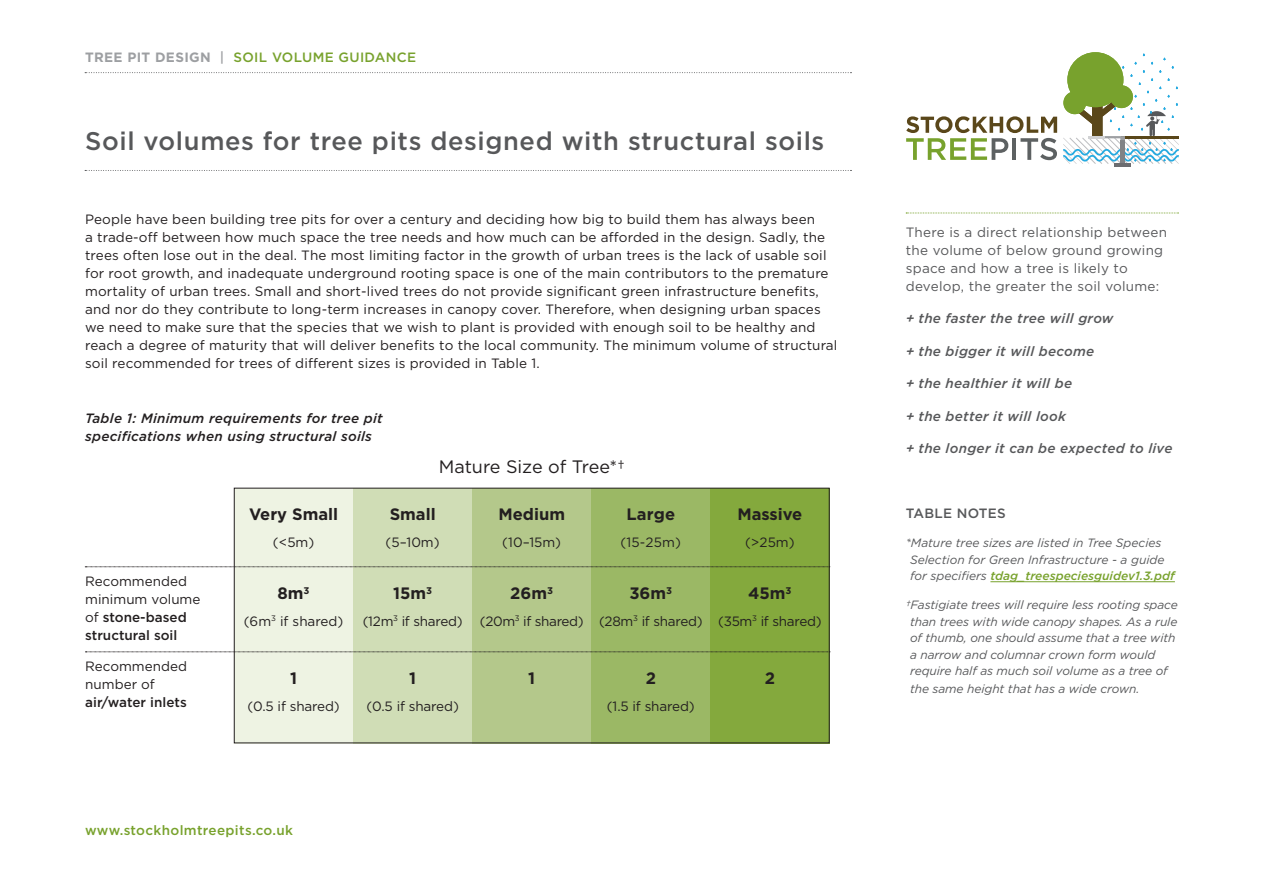
<style>
.page{position:relative;width:1263px;height:893px;background:#fff}
.page>*{position:absolute;margin:0;border:0;box-sizing:border-box;transform-origin:0 0}
.t1{font:500 25.5px "Gotham";letter-spacing:.025em;color:#57585a}
.t2{font:18px "Gotham";color:#231f20}
.t3{font:700 16.5px "Gotham";color:#231f20}
.t4{font:13.5px/18px "Gotham";letter-spacing:.01em;color:#231f20}
.t5{font:13.5px/18px "Gotham";letter-spacing:.02em;color:#57585a}
.t6{font:italic 500 13.5px "Gotham";letter-spacing:.02em;color:#57585a}
.t7{font:italic 500 13.5px/18px "Gotham";letter-spacing:.02em;color:#231f20}
.t8{font:500 13.5px "Gotham";letter-spacing:.025em;color:#78a22d}
.t9{font:13.5px "Gotham";letter-spacing:-.02em;color:#231f20}
.t10{font:13.5px "Gotham";letter-spacing:-.01em;color:#231f20}
.t11{font:13.5px "Gotham";letter-spacing:-.025em;color:#231f20}
.t12{font:500 13.5px "Gotham";letter-spacing:.02em;color:#57585a}
.t13{font:italic 12px/16.5px "Gotham";letter-spacing:-.005em;color:#57585a}
.s1{font-weight:700;color:#9d9fa2}
.s2{color:#9d9fa2}
.s3{font-weight:500}
.s4{font-weight:500;color:#78a22d}
</style>
<div class="page">
<hr style="left:1114px;top:163px;width:17px;height:4px;background:#6c6d70">
<svg style="left:906px;top:116px;width:151px;height:44px"></svg>
<svg style="left:1063px;top:52px;width:116px;height:112px"></svg>
<svg style="left:85px;top:72px;width:766px;height:1px"></svg>
<svg style="left:85px;top:170px;width:766px;height:1px"></svg>
<hr style="left:990px;top:581px;width:185px;height:1px;background:#78a22d">
<svg style="left:906px;top:213px;width:272px;height:1px"></svg>
<div style="left:234px;top:488px;width:119px;height:255px;background:#eef3e3"></div>
<div style="left:353px;top:488px;width:119px;height:255px;background:#d0ddb6"></div>
<div style="left:472px;top:488px;width:119px;height:255px;background:#b4c88b"></div>
<div style="left:591px;top:488px;width:119px;height:255px;background:#9bb865"></div>
<div style="left:710px;top:488px;width:119px;height:255px;background:#84a93d"></div>
<svg style="left:85px;top:567px;width:745px;height:1px"></svg>
<svg style="left:85px;top:652px;width:745px;height:1px"></svg>
<div style="left:234px;top:488px;width:595px;height:255px;border:1px solid #231f20"></div>
<p class="t8" style="left:85px;top:50px;width:333px"><span class="s1">TREE PIT DESIGN</span> <span class="s2">|</span> SOIL VOLUME GUIDANCE</p>
<p class="t1" style="left:85px;top:127px;width:741px">Soil volumes for tree pits designed with structural soils</p>
<p class="t4" style="left:85px;top:210px;width:754px">People have been building tree pits for over a century and deciding how big to build them has always been<br>a trade-off between how much space the tree needs and how much can be afforded in the design. Sadly, the trees often lose out in the deal. The most limiting factor in the growth of urban trees is the lack of usable soil for root growth, and inadequate underground rooting space is one of the main contributors to the premature mortality of urban trees. Small and short-lived trees do not provide significant green infrastructure benefits, and nor do they contribute to long-term increases in canopy cover. Therefore, when designing urban spaces we need to make sure that the species that we wish to plant is provided with enough soil to be healthy and reach a degree of maturity that will deliver benefits to the local community. The minimum volume of structural soil recommended for trees of different sizes is provided in Table 1.</p>
<p class="t7" style="left:85px;top:409px;width:299px">Table 1: Minimum requirements for tree pit specifications when using structural soils</p>
<p class="t2" style="left:439px;top:457px;width:187px">Mature Size of Tree*†</p>
<p class="t4" style="left:85px;top:572px;width:117px">Recommended minimum volume of <span class="s3">stone-based structural soil</span></p>
<p class="t4" style="left:85px;top:657px;width:103px">Recommended number of <span class="s3">air/water inlets</span></p>
<p class="t3" style="left:249px;top:505px;width:91px">Very Small</p>
<p class="t4" style="left:273px;top:533px;width:43px">(&lt;5m)</p>
<p class="t3" style="left:278px;top:584px;width:34px">8m<sup>3</sup></p>
<p class="t4" style="left:244px;top:612px;width:101px">(6m<sup>3</sup> if shared)</p>
<p class="t3" style="left:290px;top:669px;width:8px">1</p>
<p class="t10" style="left:247px;top:699px;width:94px">(0.5 if shared)</p>
<p class="t3" style="left:390px;top:505px;width:47px">Small</p>
<p class="t4" style="left:386px;top:533px;width:56px">(5–10m)</p>
<p class="t3" style="left:393px;top:584px;width:41px">15m<sup>3</sup></p>
<p class="t9" style="left:363px;top:614px;width:101px">(12m<sup>3</sup> if shared)</p>
<p class="t3" style="left:409px;top:669px;width:8px">1</p>
<p class="t10" style="left:366px;top:699px;width:94px">(0.5 if shared)</p>
<p class="t3" style="left:498px;top:505px;width:68px">Medium</p>
<p class="t4" style="left:502px;top:533px;width:60px">(10–15m)</p>
<p class="t3" style="left:510px;top:584px;width:44px">26m<sup>3</sup></p>
<p class="t11" style="left:480px;top:614px;width:105px">(20m<sup>3</sup> if shared)</p>
<p class="t3" style="left:626px;top:505px;width:50px">Large</p>
<p class="t4" style="left:621px;top:533px;width:62px">(15-25m)</p>
<p class="t3" style="left:629px;top:584px;width:44px">36m<sup>3</sup></p>
<p class="t9" style="left:599px;top:614px;width:105px">(28m<sup>3</sup> if shared)</p>
<p class="t3" style="left:528px;top:669px;width:8px">1</p>
<p class="t3" style="left:646px;top:669px;width:12px">2</p>
<p class="t10" style="left:607px;top:699px;width:89px">(1.5 if shared)</p>
<p class="t3" style="left:737px;top:505px;width:66px">Massive</p>
<p class="t4" style="left:745px;top:533px;width:51px">(&gt;25m)</p>
<p class="t3" style="left:748px;top:584px;width:45px">45m<sup>3</sup></p>
<p class="t9" style="left:718px;top:614px;width:105px">(35m<sup>3</sup> if shared)</p>
<p class="t3" style="left:765px;top:669px;width:12px">2</p>
<p class="t8" style="left:85px;top:822px;width:210px">www.stockholmtreepits.co.uk</p>
<p class="t5" style="left:906px;top:223px;width:263px">There is a direct relationship between the volume of below ground growing space and how a tree is likely to develop, the greater the soil volume:</p>
<p class="t6" style="left:906px;top:311px;width:209px">+ the faster the tree will grow</p>
<p class="t6" style="left:906px;top:343px;width:190px">+ the bigger it will become</p>
<p class="t6" style="left:906px;top:376px;width:168px">+ the healthier it will be</p>
<p class="t6" style="left:906px;top:408px;width:162px">+ the better it will look</p>
<p class="t6" style="left:906px;top:440px;width:268px">+ the longer it can be expected to live</p>
<p class="t12" style="left:906px;top:505px;width:102px">TABLE NOTES</p>
<p class="t13" style="left:910px;top:535px;width:266px;text-indent:-4px">*Mature tree sizes are listed in Tree Species<br>Selection for Green Infrastructure - a guide for specifiers <span class="s4">tdag_treespeciesguidev1.3.pdf</span></p>
<p class="t13" style="left:910px;top:597px;width:269px;text-indent:-4px">†Fastigiate trees will require less rooting space than trees with wide canopy shapes. As a rule of thumb, one should assume that a tree with a narrow and columnar crown form would require half as much soil volume as a tree of</p>
<p class="t13" style="left:910px;top:681px;width:231px">the same height that has a wide crown.</p>
</div>
